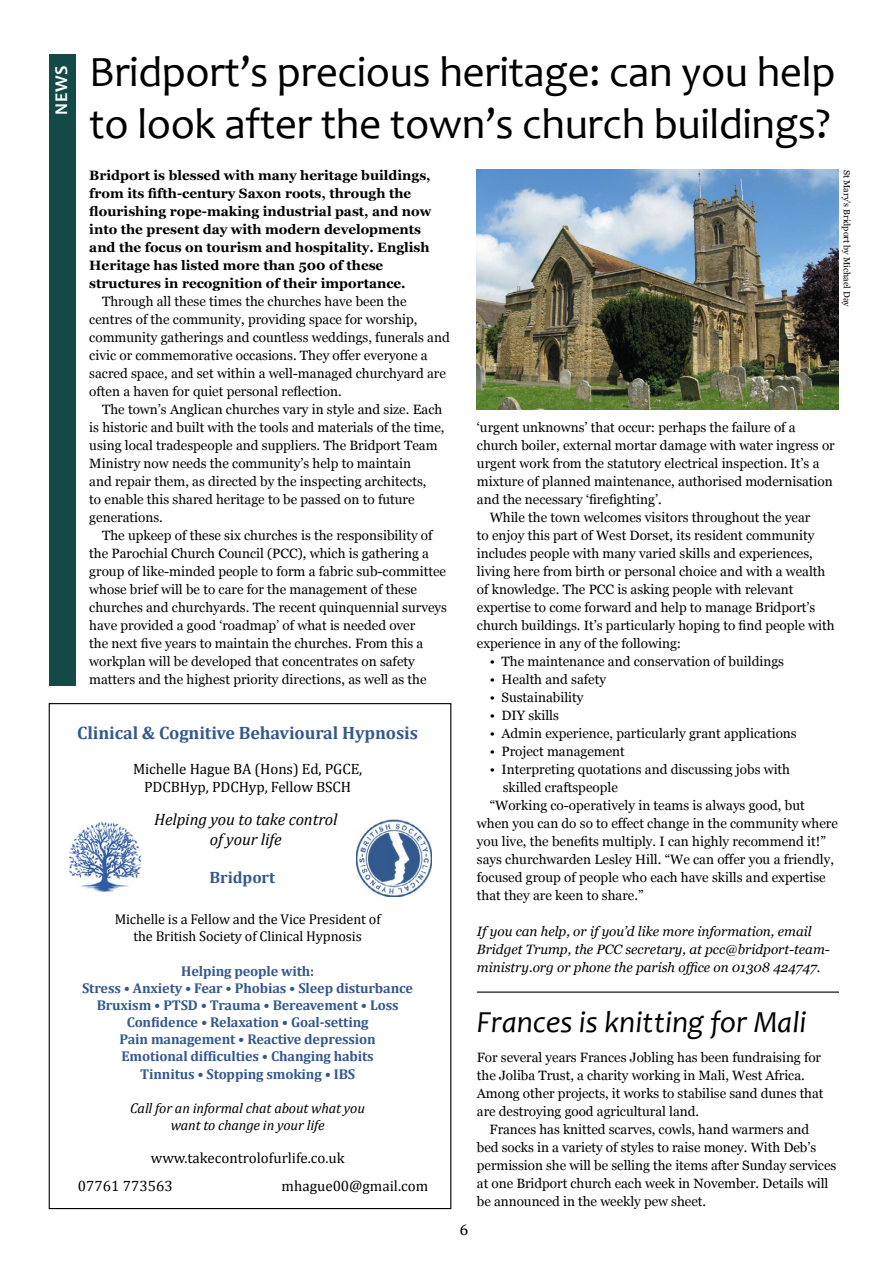
<style>
.page{position:relative;width:893px;height:1263px;background:#fff}
.page>*{position:absolute;margin:0;border:0;box-sizing:border-box;transform-origin:0 0}
.t1{font:43.5px/52.2px "Candara";letter-spacing:-.01em;color:#000}
.t2{font:italic 30.75px "Candara";color:#000}
.t3{font:700 18px "Cambria";letter-spacing:-.005em;color:#34598e}
.t4{font:700 18px "Candara";color:#fff}
.t5{font:italic 16.5px/19.8px "Cambria";letter-spacing:-.005em;color:#000;text-align:center}
.t6{font:700 16.5px "Cambria";letter-spacing:-.005em;color:#34598e}
.t7{font:15px/18px "Cambria";letter-spacing:-.005em;color:#000;text-align:center}
.t8{font:15px "Georgia";color:#000}
.t9{font:700 14.25px/17.1px "Cambria";letter-spacing:-.01em;color:#34598e;text-align:center}
.t10{font:14.25px/17.1px "Cambria";letter-spacing:-.01em;color:#000;text-align:center}
.t11{font:italic 14.25px/17.1px "Cambria";letter-spacing:-.01em;color:#000;text-align:center}
.t12{font:13.5px/18px "Georgia";color:#000}
.t13{font:700 13.5px/18px "Georgia";color:#000}
.t14{font:italic 13.5px/18px "Georgia";color:#000}
.t15{font:9px "Georgia";color:#000}
</style>
<div class="page">
<hr style="left:892px;top:0;width:1px;height:130px;background:#144a45">
<img style="left:356px;top:819px;width:76px;height:77px">
<img style="left:69px;top:821px;width:73px;height:71px">
<div style="left:49px;top:54px;width:26px;height:631px;background:#144a45"></div>
<img style="left:477px;top:170px;width:362px;height:240px">
<hr style="left:477px;top:991px;width:362px;height:2px;background:#000">
<h3 class="t4" style="left:50px;top:115px;width:51px;rotate:-90deg">NEWS</h3>
<h1 class="t1" style="left:89px;top:45px;width:748px">Bridport’s precious heritage: can you help to look after the town’s church buildings?</h1>
<p class="t13" style="left:89px;top:166px;width:344px">Bridport is blessed with many heritage buildings, from its fifth-century Saxon roots, through the flourishing rope-making industrial past, and now into the present day with modern developments and the focus on tourism and hospitality. English Heritage has listed more than 500 of these structures in recognition of their importance.</p>
<p class="t12" style="left:89px;top:292px;width:362px;text-indent:13px">Through all these times the churches have been the centres of the community, providing space for worship, community gatherings and countless weddings, funerals and civic or commemorative occasions. They offer everyone a sacred space, and set within a well-managed churchyard are often a haven for quiet personal reflection.</p>
<p class="t12" style="left:89px;top:400px;width:357px;text-indent:13px">The town’s Anglican churches vary in style and size. Each is historic and built with the tools and materials of the time, using local tradespeople and suppliers. The Bridport Team Ministry now needs the community’s help to maintain<br>and repair them, as directed by the inspecting architects,<br>to enable this shared heritage to be passed on to future generations.</p>
<p class="t12" style="left:89px;top:526px;width:359px;text-indent:13px">The upkeep of these six churches is the responsibility of the Parochial Church Council (PCC), which is gathering a group of like-minded people to form a fabric sub-committee whose brief will be to care for the management of these churches and churchyards. The recent quinquennial surveys have provided a good ‘roadmap’ of what is needed over<br>the next five years to maintain the churches. From this a workplan will be developed that concentrates on safety matters and the highest priority directions, as well as the</p>
<p class="t15" style="left:853px;top:170px;width:139px;rotate:90deg">St Mary’s Bridport by Michael Day</p>
<p class="t12" style="left:477px;top:418px;width:320px">‘urgent unknowns’ that occur: perhaps the failure of a</p>
<p class="t12" style="left:477px;top:436px;width:359px">church boiler, external mortar damage with water ingress or</p>
<p class="t12" style="left:477px;top:454px;width:344px">urgent work from the statutory electrical inspection. It’s a</p>
<p class="t12" style="left:477px;top:472px;width:357px">mixture of planned maintenance, authorised modernisation</p>
<p class="t12" style="left:477px;top:490px;width:186px">and the necessary ‘firefighting’.</p>
<p class="t12" style="left:490px;top:508px;width:322px">While the town welcomes visitors throughout the year</p>
<p class="t12" style="left:477px;top:526px;width:339px">to enjoy this part of West Dorset, its resident community</p>
<p class="t12" style="left:477px;top:544px;width:337px">includes people with many varied skills and experiences,</p>
<p class="t12" style="left:477px;top:562px;width:350px">living here from birth or personal choice and with a wealth</p>
<p class="t12" style="left:477px;top:580px;width:318px">of knowledge. The PCC is asking people with relevant</p>
<p class="t12" style="left:477px;top:598px;width:340px">expertise to come forward and help to manage Bridport’s</p>
<p class="t12" style="left:477px;top:616px;width:359px">church buildings. It’s particularly hoping to find people with</p>
<p class="t12" style="left:477px;top:634px;width:206px">experience in any of the following:</p>
<p class="t12" style="left:490px;top:652px;width:296px">• The maintenance and conservation of buildings</p>
<p class="t12" style="left:490px;top:670px;width:118px">• Health and safety</p>
<p class="t12" style="left:490px;top:688px;width:95px">• Sustainability</p>
<p class="t12" style="left:490px;top:706px;width:71px">• DIY skills</p>
<p class="t12" style="left:490px;top:724px;width:309px">• Admin experience, particularly grant applications</p>
<p class="t12" style="left:490px;top:742px;width:137px">• Project management</p>
<p class="t12" style="left:490px;top:760px;width:302px">• Interpreting quotations and discussing jobs with</p>
<p class="t12" style="left:503px;top:778px;width:117px">skilled craftspeople</p>
<p class="t12" style="left:490px;top:796px;width:317px">“Working co-operatively in teams is always good, but</p>
<p class="t12" style="left:477px;top:814px;width:363px">when you can do so to effect change in the community where</p>
<p class="t12" style="left:477px;top:832px;width:350px">you live, the benefits multiply. I can highly recommend it!”</p>
<p class="t12" style="left:477px;top:850px;width:359px">says churchwarden Lesley Hill. “We can offer you a friendly,</p>
<p class="t12" style="left:477px;top:868px;width:350px">focused group of people who each have skills and expertise</p>
<p class="t12" style="left:477px;top:886px;width:168px">that they are keen to share.”</p>
<p class="t14" style="left:477px;top:922px;width:354px">If you can help, or if you’d like more information, email<br>Bridget Trump, the PCC secretary, at pcc@bridport-team&shy;ministry.org or phone the parish office on 01308 424747.</p>
<h3 class="t3" style="left:77px;top:722px;width:342px">Clinical &amp; Cognitive Behavioural Hypnosis</h3>
<p class="t7" style="left:133px;top:760px;width:231px">Michelle Hague BA (Hons) Ed, PGCE,<br>PDCBHyp, PDCHyp, Fellow BSCH</p>
<p class="t5" style="left:154px;top:809px;width:185px">Helping you to take control of your life</p>
<p class="t6" style="left:210px;top:867px;width:67px">Bridport</p>
<p class="t10" style="left:115px;top:911px;width:267px">Michelle is a Fellow and the Vice President of the British Society of Clinical Hypnosis</p>
<p class="t9" style="left:82px;top:962px;width:332px">Helping people with:<br>Stress • Anxiety • Fear • Phobias • Sleep disturbance Bruxism • PTSD • Trauma • Bereavement • Loss Confidence • Relaxation • Goal-setting<br>Pain management • Reactive depression<br>Emotional difficulties • Changing habits<br>Tinnitus • Stopping smoking • IBS</p>
<p class="t11" style="left:130px;top:1099px;width:236px">Call for an informal chat about what you want to change in your life</p>
<h2 class="t2" style="left:477px;top:1004px;width:331px">Frances is knitting for Mali</h2>
<p class="t12" style="left:477px;top:1048px;width:348px">For several years Frances Jobling has been fundraising for the Joliba Trust, a charity working in Mali, West Africa.<br>Among other projects, it works to stabilise sand dunes that are destroying good agricultural land.</p>
<p class="t12" style="left:477px;top:1120px;width:361px;text-indent:13px">Frances has knitted scarves, cowls, hand warmers and<br>bed socks in a variety of styles to raise money. With Deb’s permission she will be selling the items after Sunday services at one Bridport church each week in November. Details will be announced in the weekly pew sheet.</p>
<p class="t7" style="left:151px;top:1148px;width:195px">www.takecontrolofurlife.co.uk</p>
<p class="t7" style="left:78px;top:1177px;width:96px">07761 773563</p>
<p class="t7" style="left:282px;top:1177px;width:148px">mhague00@gmail.com</p>
<p class="t8" style="left:460px;top:1219px;width:10px">6</p>
</div>
